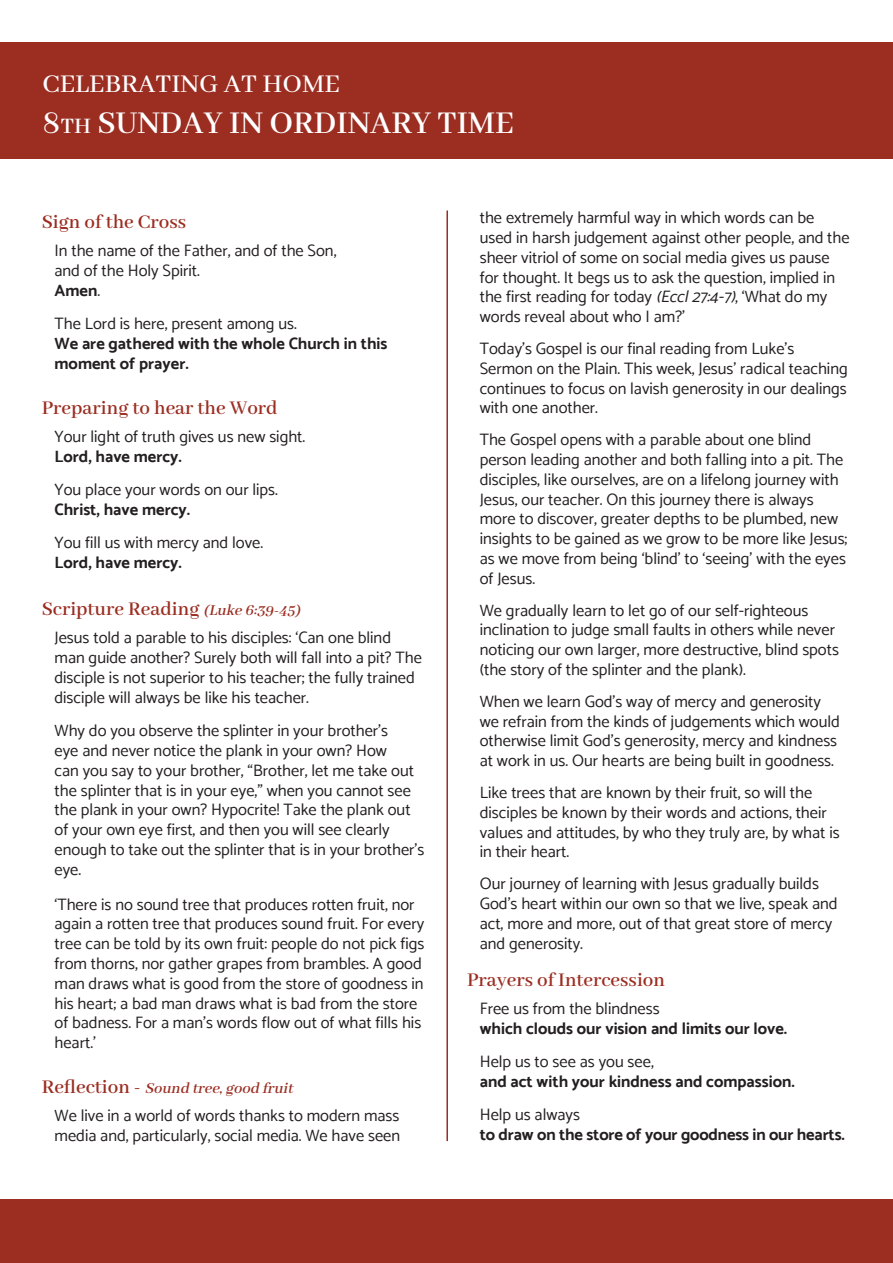
<style>
.page{position:relative;width:893px;height:1263px;background:#fff}
.page>*{position:absolute;margin:0;border:0;box-sizing:border-box;transform-origin:0 0}
.Reverse_Subhead{font:600 34.5px "Abhaya Libre";color:#fff}
.Reverse_Heading{font:500 28.5px "Abhaya Libre";color:#fff}
.Small_Heads{font:600 21px "Abhaya Libre";color:#9b2d21}
.Indented_basic{font:16.5px/19.8px "Catamaran";color:#231f20}
.Indented_basic-2{font:700 16.5px/19.8px "Catamaran";color:#231f20}
.Small_Heads-2{font:italic 600 16.5px "Abhaya Libre";color:#9b2d21}
.s1{font-size:24px}
.s2{font-weight:400}
.s3{font-style:italic;font-size:16.5px}
.s4{font-style:normal;font-size:21px}
.s5{font-style:italic}
</style>
<div class="page">
<div style="left:0;top:43px;width:893px;height:116px;background:#9b2d21"></div>
<hr style="left:446px;top:210px;width:2px;height:931px;background:#9b2d21">
<div style="left:0;top:1199px;width:893px;height:64px;background:#9b2d21"></div>
<p class="Reverse_Heading" style="left:43px;top:68px;width:299px">CELEBRATING AT HOME</p>
<p class="Reverse_Subhead" style="left:43px;top:105px;width:473px">8<span class="s1">TH</span> SUNDAY IN ORDINARY TIME</p>
<p class="Small_Heads" style="left:42px;top:211px;width:146px">Sign of the Cross</p>
<p class="Indented_basic" style="left:55px;top:241px;width:283px">In the name of the Father, and of the Son,</p>
<p class="Indented_basic" style="left:55px;top:261px;width:147px">and of the Holy Spirit.</p>
<p class="Indented_basic-2" style="left:55px;top:280px;width:47px">Amen<span class="s2">.</span></p>
<p class="Indented_basic" style="left:55px;top:314px;width:244px">The Lord is here, present among us.</p>
<p class="Indented_basic-2" style="left:55px;top:334px;width:335px">We are gathered with the whole Church in this moment of prayer.</p>
<p class="Small_Heads" style="left:42px;top:396px;width:237px">Preparing to hear the Word</p>
<p class="Indented_basic" style="left:55px;top:427px;width:252px">Your light of truth gives us new sight.</p>
<p class="Indented_basic-2" style="left:55px;top:446px;width:129px">Lord, have mercy.</p>
<p class="Indented_basic" style="left:55px;top:480px;width:225px">You place your words on our lips.</p>
<p class="Indented_basic-2" style="left:55px;top:500px;width:137px">Christ, have mercy.</p>
<p class="Indented_basic" style="left:55px;top:533px;width:210px">You fill us with mercy and love.</p>
<p class="Indented_basic-2" style="left:55px;top:553px;width:129px">Lord, have mercy.</p>
<p class="Small_Heads" style="left:42px;top:597px;width:264px">Scripture Reading <span class="s3">(Luke 6:39-45)</span></p>
<p class="Indented_basic" style="left:55px;top:628px;width:369px">Jesus told a parable to his disciples: ‘Can one blind man guide another? Surely both will fall into a pit? The disciple is not superior to his teacher; the fully trained disciple will always be like his teacher.</p>
<p class="Indented_basic" style="left:55px;top:720px;width:371px">Why do you observe the splinter in your brother’s<br>eye and never notice the plank in your own? How<br>can you say to your brother, “Brother, let me take out the splinter that is in your eye,” when you cannot see the plank in your own? Hypocrite! Take the plank out of your own eye first, and then you will see clearly enough to take out the splinter that is in your brother’s eye.</p>
<p class="Indented_basic" style="left:55px;top:894px;width:371px">‘There is no sound tree that produces rotten fruit, nor again a rotten tree that produces sound fruit. For every tree can be told by its own fruit: people do not pick figs from thorns, nor gather grapes from brambles. A good man draws what is good from the store of goodness in his heart; a bad man draws what is bad from the store of badness. For a man’s words flow out of what fills his heart.’</p>
<p class="Small_Heads-2" style="left:42px;top:1079px;width:257px"><span class="s4">R e fl e c t i o n -</span> Sound tree,good fruit</p>
<p class="Indented_basic" style="left:55px;top:1106px;width:347px">We live in a world of words thanks to modern mass media and, particularly, social media. We have seen</p>
<p class="Indented_basic" style="left:480px;top:208px;width:371px">the extremely harmful way in which words can be used in harsh judgement against other people, and the sheer vitriol of some on social media gives us pause for thought. It begs us to ask the question, implied in the first reading for today <span class="s5">(Eccl27:4-7)</span>, ‘What do my words reveal about who I am?’</p>
<p class="Indented_basic" style="left:480px;top:338px;width:369px">Today’s Gospel is our final reading from Luke’s Sermon on the Plain. This week, Jesus’ radical teaching continues to focus on lavish generosity in our dealings with one another.</p>
<p class="Indented_basic" style="left:480px;top:430px;width:369px">The Gospel opens with a parable about one blind person leading another and both falling into a pit. The disciples, like ourselves, are on a lifelong journey with Jesus, our teacher. On this journey there is always more to discover, greater depths to be plumbed, new insights to be gained as we grow to be more like Jesus; as we move from being ‘blind’ to ‘seeing’ with the eyes of Jesus.</p>
<p class="Indented_basic" style="left:480px;top:600px;width:361px">We gradually learn to let go of our self-righteous inclination to judge small faults in others while never noticing our own larger, more destructive, blind spots (the story of the splinter and the plank).</p>
<p class="Indented_basic" style="left:480px;top:691px;width:362px">When we learn God’s way of mercy and generosity we refrain from the kinds of judgements which would otherwise limit God’s generosity, mercy and kindness at work in us. Our hearts are being built in goodness.</p>
<p class="Indented_basic" style="left:480px;top:782px;width:361px">Like trees that are known by their fruit, so will the disciples be known by their words and actions, their values and attitudes, by who they truly are, by what is in their heart.</p>
<p class="Indented_basic" style="left:480px;top:874px;width:359px">Our journey of learning with Jesus gradually builds God’s heart within our own so that we live, speak and act, more and more, out of that great store of mercy and generosity.</p>
<p class="Small_Heads" style="left:467px;top:968px;width:200px">Prayers of Intercession</p>
<p class="Indented_basic" style="left:480px;top:998px;width:181px">Free us from the blindness</p>
<p class="Indented_basic-2" style="left:480px;top:1018px;width:309px">which clouds our vision and limits our love.</p>
<p class="Indented_basic" style="left:480px;top:1052px;width:176px">Help us to see as you see,</p>
<p class="Indented_basic-2" style="left:480px;top:1071px;width:317px">and act with your kindness and compassion.</p>
<p class="Indented_basic" style="left:480px;top:1105px;width:102px">Help us always</p>
<p class="Indented_basic-2" style="left:480px;top:1124px;width:367px">to draw on the store of your goodness in our hearts.</p>
</div>
